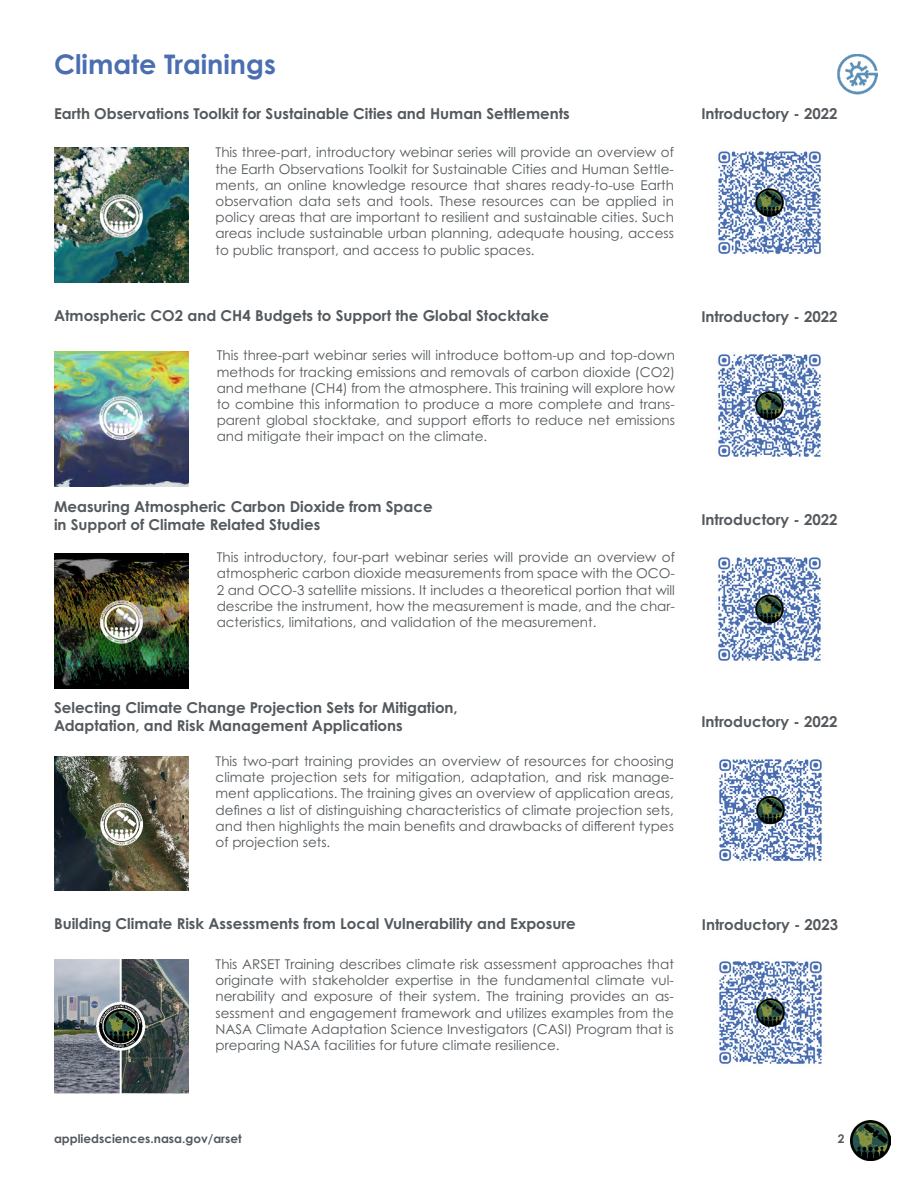
<style>
.page{position:relative;width:918px;height:1188px;background:#fff}
.page>*{position:absolute;margin:0;border:0;box-sizing:border-box;transform-origin:0 0}
.t1{font:700 27px "Century Gothic Pro";color:#4b6eb1}
.t2{font:700 15px/18px "Century Gothic Pro";color:#54595d}
.t3{font:13.5px/16.2px "Century Gothic Pro";color:#54595d;text-align:justify}
.t4{font:700 12px "Century Gothic Pro";color:#54595d}
</style>
<div class="page">
<img style="left:54px;top:148px;width:134px;height:135px">
<img style="left:54px;top:351px;width:134px;height:135px">
<img style="left:54px;top:553px;width:134px;height:135px">
<img style="left:837px;top:54px;width:41px;height:40px">
<img style="left:850px;top:1120px;width:40px;height:40px">
<img style="left:54px;top:756px;width:134px;height:135px">
<img style="left:54px;top:959px;width:134px;height:135px">
<img style="left:718px;top:960px;width:104px;height:107px">
<img style="left:718px;top:557px;width:103px;height:104px">
<img style="left:718px;top:758px;width:104px;height:104px">
<img style="left:718px;top:354px;width:103px;height:103px">
<img style="left:718px;top:151px;width:106px;height:104px">
<h1 class="t1" style="left:54px;top:47px;width:223px">Climate Trainings</h1>
<p class="t2" style="left:54px;top:104px;width:517px">Earth Observations Toolkit for Sustainable Cities and Human Settlements</p>
<p class="t3" style="left:216px;top:144px;width:460px">This three-part, introductory webinar series will provide an overview of the Earth Observations Toolkit for Sustainable Cities and Human Settle&shy;ments, an online knowledge resource that shares ready-to-use Earth observation data sets and tools. These resources can be applied in policy areas that are important to resilient and sustainable cities. Such areas include sustainable urban planning, adequate housing, access to public transport, and access to public spaces.</p>
<p class="t2" style="left:54px;top:307px;width:496px">Atmospheric CO2 and CH4 Budgets to Support the Global Stocktake</p>
<p class="t3" style="left:217px;top:347px;width:460px">This three-part webinar series will introduce bottom-up and top-down methods for tracking emissions and removals of carbon dioxide (CO2) and methane (CH4) from the atmosphere. This training will explore how to combine this information to produce a more complete and trans&shy;parent global stocktake, and support efforts to reduce net emissions and mitigate their impact on the climate.</p>
<p class="t2" style="left:54px;top:497px;width:380px">Measuring Atmospheric Carbon Dioxide from Space in Support of Climate Related Studies</p>
<p class="t3" style="left:217px;top:549px;width:460px">This introductory, four-part webinar series will provide an overview of atmospheric carbon dioxide measurements from space with the OCO-2 and OCO-3 satellite missions. It includes a theoretical portion that will describe the instrument, how the measurement is made, and the char&shy;acteristics, limitations, and validation of the measurement.</p>
<p class="t2" style="left:701px;top:104px;width:138px">Introductory - 2022</p>
<p class="t2" style="left:701px;top:307px;width:138px">Introductory - 2022</p>
<p class="t2" style="left:701px;top:510px;width:138px">Introductory - 2022</p>
<p class="t2" style="left:54px;top:698px;width:405px">Selecting Climate Change Projection Sets for Mitigation,<br>Adaptation, and Risk Management Applications</p>
<p class="t3" style="left:216px;top:753px;width:460px">This two-part training provides an overview of resources for choosing climate projection sets for mitigation, adaptation, and risk manage&shy;ment applications. The training gives an overview of application areas, defines a list of distinguishing characteristics of climate projection sets, and then highlights the main benefits and drawbacks of different types of projection sets.</p>
<p class="t2" style="left:54px;top:914px;width:523px">Building Climate Risk Assessments from Local Vulnerability and Exposure</p>
<p class="t3" style="left:216px;top:956px;width:460px">This ARSET Training describes climate risk assessment approaches that originate with stakeholder expertise in the fundamental climate vul&shy;nerability and exposure of their system. The training provides an as&shy;sessment and engagement framework and utilizes examples from the NASA Climate Adaptation Science Investigators (CASI) Program that is preparing NASA facilities for future climate resilience.</p>
<p class="t2" style="left:701px;top:712px;width:138px">Introductory - 2022</p>
<p class="t2" style="left:702px;top:915px;width:138px">Introductory - 2023</p>
<p class="t4" style="left:54px;top:1131px;width:189px">appliedsciences.nasa.gov/arset</p>
<p class="t4" style="left:838px;top:1131px;width:8px">2</p>
</div>
